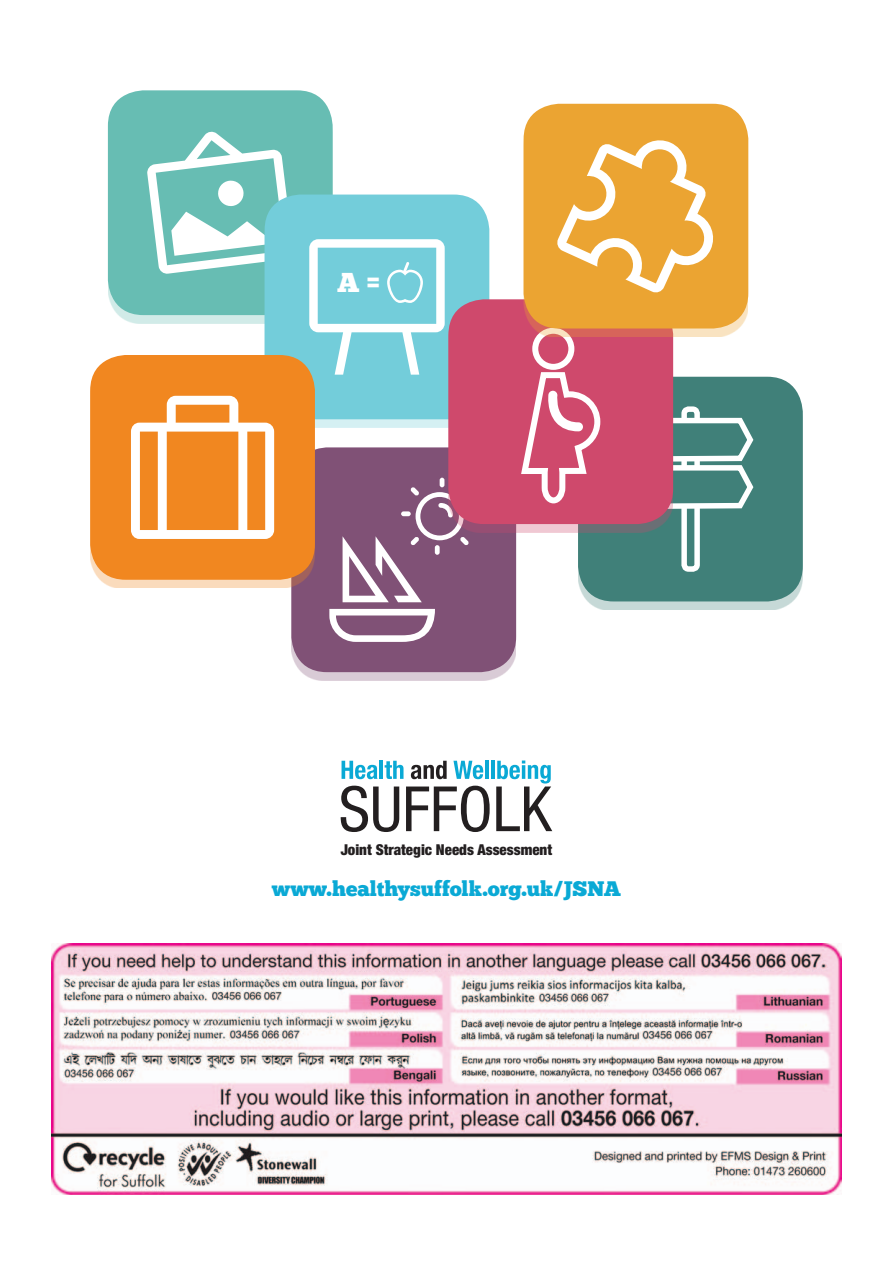
<style>
.page{position:relative;width:893px;height:1263px;background:#fff}
.page>*{position:absolute;margin:0;border:0;box-sizing:border-box;transform-origin:0 0}
.t1{font:27.3px "Chunk Five";color:#fff}
.t2{font:21px "Chunk Five";letter-spacing:-.005em;color:#0aa9d5}
.t3{font:900 condensed 15px "Helvetica Neue";color:#231f20}
.s1{font-family:"Open Sans";font-weight:800}
</style>
<div class="page">
<svg style="left:342px;top:761px;width:35px;height:18px"></svg>
<hr style="left:380px;top:761px;width:3px;height:18px;background:#0aa9d5">
<svg style="left:385px;top:761px;width:18px;height:18px"></svg>
<svg style="left:411px;top:761px;width:36px;height:18px"></svg>
<svg style="left:453px;top:761px;width:30px;height:18px"></svg>
<hr style="left:485px;top:761px;width:4px;height:18px;background:#0aa9d5">
<hr style="left:491px;top:761px;width:4px;height:18px;background:#0aa9d5">
<svg style="left:341px;top:786px;width:58px;height:46px"></svg>
<svg style="left:406px;top:786px;width:84px;height:46px"></svg>
<svg style="left:496px;top:760px;width:56px;height:71px"></svg>
<img style="left:51px;top:944px;width:791px;height:251px">
<div style="left:108px;top:99px;width:225px;height:225px;background:#67bdb3;opacity:.3"></div>
<div style="left:108px;top:90px;width:225px;height:225px;background:#67bdb3;border-radius:36px"></div>
<svg style="left:147px;top:131px;width:147px;height:143px"></svg>
<div style="left:265px;top:203px;width:224px;height:225px;background:#73cdda;opacity:.3"></div>
<div style="left:265px;top:195px;width:224px;height:224px;background:#73cdda;border-radius:36px"></div>
<svg style="left:309px;top:239px;width:136px;height:136px"></svg>
<div style="left:578px;top:385px;width:225px;height:225px;background:#408079;opacity:.3"></div>
<div style="left:578px;top:377px;width:225px;height:224px;background:#408079;border-radius:36px"></div>
<div style="left:681px;top:406px;width:19px;height:166px;border:5px solid #fff;border-radius:4px"></div>
<svg style="left:673px;top:415px;width:81px;height:116px"></svg>
<div style="left:291px;top:456px;width:225px;height:225px;background:#805176;opacity:.3"></div>
<div style="left:291px;top:447px;width:225px;height:225px;background:#805176;border-radius:36px"></div>
<svg style="left:329px;top:609px;width:106px;height:33px"></svg>
<svg style="left:343px;top:478px;width:126px;height:124px"></svg>
<div style="left:90px;top:363px;width:225px;height:225px;background:#f18720;opacity:.3"></div>
<div style="left:90px;top:355px;width:225px;height:225px;background:#f18720;border-radius:36px"></div>
<svg style="left:131px;top:396px;width:143px;height:143px"></svg>
<div style="left:448px;top:308px;width:225px;height:225px;background:#cf496c;opacity:.3"></div>
<div style="left:448px;top:299px;width:225px;height:225px;background:#cf496c;border-radius:36px"></div>
<svg style="left:521px;top:337px;width:80px;height:167px"></svg>
<div style="left:523px;top:112px;width:225px;height:225px;background:#eba432;opacity:.3"></div>
<div style="left:524px;top:104px;width:224px;height:224px;background:#eba432;border-radius:36px"></div>
<svg style="left:557px;top:140px;width:156px;height:153px"></svg>
<h1 class="t1" style="left:337px;top:270px;width:45px">A =</h1>
<p class="t3" style="left:341px;top:841px;width:213px">Joint Strategic Needs Assessment</p>
<p class="t2" style="left:272px;top:879px;width:351px">www.healthysuffolk.org.uk<span class="s1">/</span>JSNA</p>
</div>
